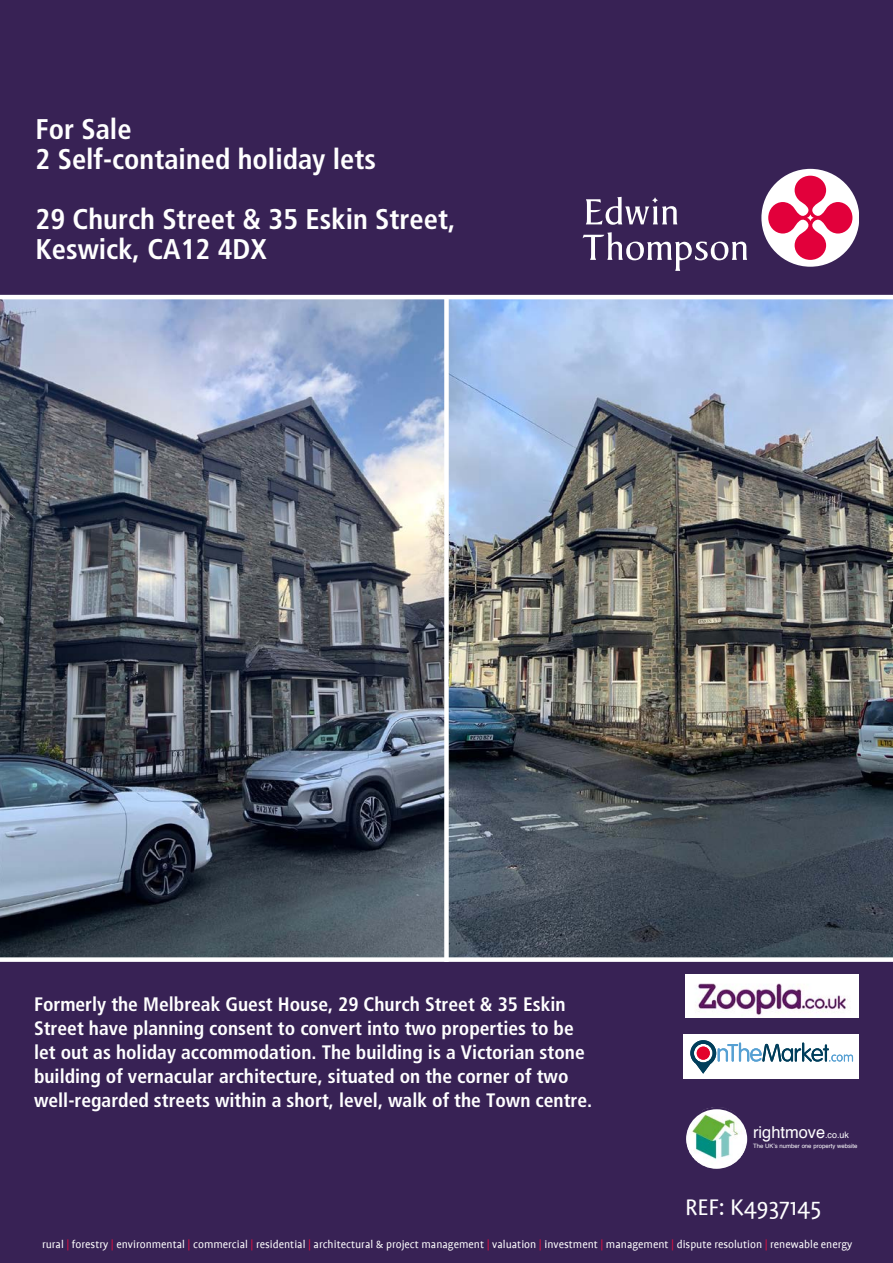
<style>
.page{position:relative;width:893px;height:1263px;background:#382255}
.page>*{position:absolute;margin:0;border:0;box-sizing:border-box;transform-origin:0 0}
.address{font:700 condensed 28.5px "Frutiger";color:#fff}
.ref{font:25.5px "Profile";color:#fff}
.Front_Text{font:700 condensed 19.5px/24px "Frutiger";color:#fff}
.t1{font:16.35px "Helvetica";color:#fff}
.Text{font:12px "Profile";color:#fff}
.t2{font:6px "Helvetica";color:#fff}
.s1{font-size:9px}
.s2{color:#d71040}
</style>
<div class="page">
<div style="left:761px;top:169px;width:98px;height:98px;background:#fff;border-radius:50%"></div>
<svg style="left:768px;top:176px;width:84px;height:84px"></svg>
<svg style="left:583px;top:232px;width:164px;height:39px"></svg>
<svg style="left:586px;top:197px;width:91px;height:28px"></svg>
<img style="left:0;top:299px;width:444px;height:658px">
<img style="left:449px;top:299px;width:444px;height:658px">
<hr style="left:0;top:295px;width:893px;height:4px;background:#fff">
<div style="left:0;top:957px;width:893px;height:5px;background:#fff"></div>
<img style="left:687px;top:1107px;width:59px;height:61px">
<div style="left:684px;top:1107px;width:65px;height:64px;border:2px solid #382255;border-radius:50%"></div>
<div style="left:684px;top:1034px;width:175px;height:45px;background:#fff"></div>
<svg style="left:690px;top:1040px;width:163px;height:34px"></svg>
<div style="left:697px;top:1046px;width:13px;height:14px;background:#e3032c;border-radius:50%"></div>
<img style="left:685px;top:974px;width:174px;height:44px">
<div style="left:444px;top:297px;width:5px;height:665px;background:#fff"></div>
<p class="address" style="left:36px;top:112px;width:98px">For Sale</p>
<p class="address" style="left:36px;top:142px;width:342px">2 Self-contained holiday lets</p>
<p class="address" style="left:36px;top:202px;width:422px">29 Church Street &amp; 35 Eskin Street,</p>
<p class="address" style="left:36px;top:232px;width:233px">Keswick, CA12 4DX</p>
<p class="Front_Text" style="left:34px;top:992px;width:560px">Formerly the Melbreak Guest House, 29 Church Street &amp; 35 Eskin Street have planning consent to convert into two properties to be let out as holiday accommodation. The building is a Victorian stone building of vernacular architecture, situated on the corner of two well-regarded streets within a short, level, walk of the Town centre.</p>
<p class="t1" style="left:753px;top:1120px;width:97px">rightmove<span class="s1">.co.uk</span></p>
<p class="t2" style="left:753px;top:1142px;width:106px">The UK’s number one property website</p>
<p class="ref" style="left:685px;top:1194px;width:138px">REF: K4937145</p>
<p class="Text" style="left:42px;top:1238px;width:812px">rural <span class="s2">|</span> forestry <span class="s2">|</span> environmental <span class="s2">|</span> commercial <span class="s2">|</span> residential <span class="s2">|</span> architectural &amp; project management <span class="s2">|</span> valuation <span class="s2">|</span> investment <span class="s2">|</span> management <span class="s2">|</span> dispute resolution <span class="s2">|</span> renewable energy</p>
</div>
